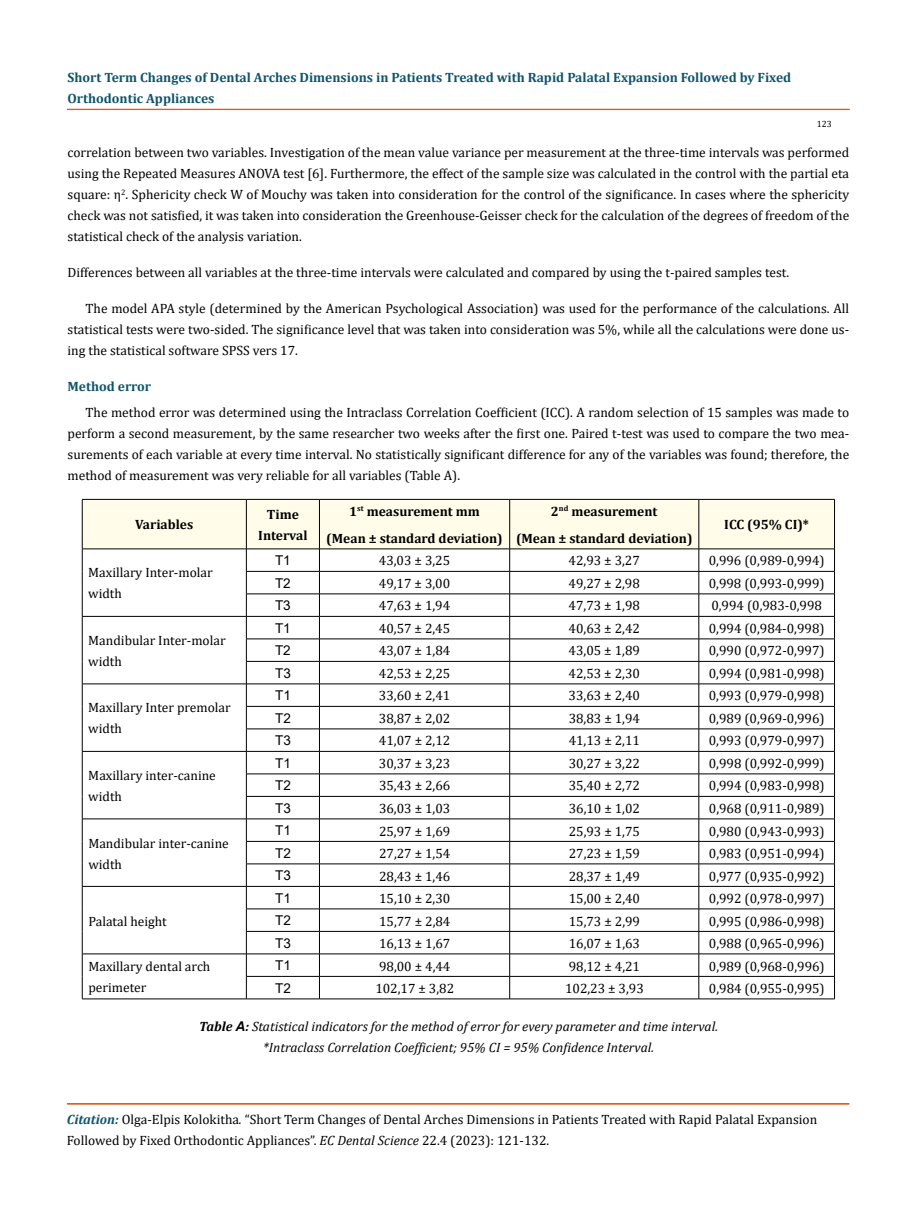
<style>
.page{position:relative;width:917px;height:1224px;background:#fff}
.page>*{position:absolute;margin:0;border:0;box-sizing:border-box;transform-origin:0 0}
.t1{font:13.5px/21px "Cambria";color:#000}
.t2{font:italic 13.5px/21px "Cambria";color:#000;text-align:center}
.t3{font:700 13.5px/21px "Cambria";color:#0e546a}
.t4{font:700 13.5px/27px "Cambria";color:#000;text-align:center}
.t5{font:13.5px "Arial";color:#000}
.t6{font:9px "Cambria";color:#000}
.s1{font-weight:700}
.s2{font-family:"Arial";font-weight:700}
.s3{font-weight:700;font-style:italic;color:#0e546a}
.s4{font-style:italic}
</style>
<div class="page">
<div style="left:67px;top:109px;width:782px;height:1px;border:1px solid #e05d1a"></div>
<svg style="left:82px;top:499px;width:753px;height:500px"></svg>
<hr style="left:82px;top:999px;width:164px;height:1px;background:#000">
<hr style="left:246px;top:999px;width:73px;height:1px;background:#000">
<hr style="left:319px;top:999px;width:190px;height:1px;background:#000">
<hr style="left:509px;top:999px;width:189px;height:1px;background:#000">
<hr style="left:698px;top:999px;width:136px;height:1px;background:#000">
<p class="t3" style="left:68px;top:67px;width:725px">Short Term Changes of Dental Arches Dimensions in Patients Treated with Rapid Palatal Expansion Followed by Fixed<br>Orthodontic Appliances</p>
<p class="t6" style="left:816px;top:118px;width:16px">123</p>
<p class="t1" style="left:68px;top:142px;width:783px;text-align:justify">correlation between two variables. Investigation of the mean value variance per measurement at the three-time intervals was performed using the Repeated Measures ANOVA test [6]. Furthermore, the effect of the sample size was calculated in the control with the partial eta square: η<sup>2</sup>. Sphericity check W of Mouchy was taken into consideration for the control of the significance. In cases where the sphericity check was not satisfied, it was taken into consideration the Greenhouse-Geisser check for the calculation of the degrees of freedom of the statistical check of the analysis variation.</p>
<p class="t1" style="left:68px;top:262px;width:723px">Differences between all variables at the three-time intervals were calculated and compared by using the t-paired samples test.</p>
<p class="t1" style="left:68px;top:298px;width:783px;text-align:justify;text-indent:18px">The model APA style (determined by the American Psychological Association) was used for the performance of the calculations. All statistical tests were two-sided. The significance level that was taken into consideration was 5%, while all the calculations were done us&shy;ing the statistical software SPSS vers 17.</p>
<p class="t3" style="left:68px;top:376px;width:85px">Method error</p>
<p class="t1" style="left:68px;top:401px;width:783px;text-align:justify;text-indent:18px">The method error was determined using the Intraclass Correlation Coefficient (ICC). A random selection of 15 samples was made to perform a second measurement, by the same researcher two weeks after the first one. Paired t-test was used to compare the two mea&shy;surements of each variable at every time interval. No statistically significant difference for any of the variables was found; therefore, the method of measurement was very reliable for all variables (Table A).</p>
<p class="t4" style="left:135px;top:511px;width:60px">Variables</p>
<p class="t4" style="left:258px;top:503px;width:51px;line-height:21px">Time<br>Interval</p>
<p class="t4" style="left:326px;top:497px;width:178px">1<sup>st</sup> measurement mm<br>(Mean ± standard deviation)</p>
<p class="t4" style="left:516px;top:497px;width:178px">2<sup>nd</sup> measurement<br>(Mean ± standard deviation)</p>
<p class="t4" style="left:724px;top:511px;width:86px">ICC (95% CI)*</p>
<p class="t1" style="left:88px;top:562px;width:126px">Maxillary Inter-molar width</p>
<p class="t1" style="left:88px;top:630px;width:139px">Mandibular Inter-molar width</p>
<p class="t1" style="left:88px;top:697px;width:144px">Maxillary Inter premolar width</p>
<p class="t1" style="left:88px;top:765px;width:129px">Maxillary inter-canine width</p>
<p class="t1" style="left:88px;top:832px;width:142px">Mandibular inter-canine width</p>
<p class="t1" style="left:88px;top:910px;width:80px">Palatal height</p>
<p class="t5" style="left:275px;top:551px;width:17px">Τ1</p>
<p class="t1" style="left:379px;top:550px;width:73px">43,03 ± 3,25</p>
<p class="t1" style="left:568px;top:550px;width:73px">42,93 ± 3,27</p>
<p class="t1" style="left:708px;top:550px;width:117px">0,996 (0,989-0,994)</p>
<p class="t5" style="left:275px;top:574px;width:17px">Τ2</p>
<p class="t1" style="left:379px;top:573px;width:73px">49,17 ± 3,00</p>
<p class="t1" style="left:568px;top:573px;width:73px">49,27 ± 2,98</p>
<p class="t1" style="left:708px;top:573px;width:117px">0,998 (0,993-0,999)</p>
<p class="t5" style="left:275px;top:596px;width:17px">Τ3</p>
<p class="t1" style="left:379px;top:595px;width:73px">47,63 ± 1,94</p>
<p class="t1" style="left:568px;top:595px;width:73px">47,73 ± 1,98</p>
<p class="t1" style="left:711px;top:595px;width:112px">0,994 (0,983-0,998</p>
<p class="t5" style="left:275px;top:619px;width:17px">Τ1</p>
<p class="t1" style="left:379px;top:618px;width:73px">40,57 ± 2,45</p>
<p class="t1" style="left:568px;top:618px;width:73px">40,63 ± 2,42</p>
<p class="t1" style="left:708px;top:618px;width:117px">0,994 (0,984-0,998)</p>
<p class="t5" style="left:275px;top:641px;width:17px">Τ2</p>
<p class="t1" style="left:379px;top:640px;width:73px">43,07 ± 1,84</p>
<p class="t1" style="left:568px;top:640px;width:73px">43,05 ± 1,89</p>
<p class="t1" style="left:708px;top:640px;width:117px">0,990 (0,972-0,997)</p>
<p class="t5" style="left:275px;top:664px;width:17px">Τ3</p>
<p class="t1" style="left:379px;top:663px;width:73px">42,53 ± 2,25</p>
<p class="t1" style="left:568px;top:663px;width:73px">42,53 ± 2,30</p>
<p class="t1" style="left:708px;top:663px;width:117px">0,994 (0,981-0,998)</p>
<p class="t5" style="left:275px;top:686px;width:17px">Τ1</p>
<p class="t1" style="left:379px;top:685px;width:73px">33,60 ± 2,41</p>
<p class="t1" style="left:568px;top:685px;width:73px">33,63 ± 2,40</p>
<p class="t1" style="left:708px;top:685px;width:117px">0,993 (0,979-0,998)</p>
<p class="t5" style="left:275px;top:709px;width:17px">Τ2</p>
<p class="t1" style="left:379px;top:708px;width:73px">38,87 ± 2,02</p>
<p class="t1" style="left:568px;top:708px;width:73px">38,83 ± 1,94</p>
<p class="t1" style="left:708px;top:708px;width:117px">0,989 (0,969-0,996)</p>
<p class="t5" style="left:275px;top:731px;width:17px">Τ3</p>
<p class="t1" style="left:379px;top:730px;width:73px">41,07 ± 2,12</p>
<p class="t1" style="left:568px;top:730px;width:73px">41,13 ± 2,11</p>
<p class="t1" style="left:708px;top:730px;width:117px">0,993 (0,979-0,997)</p>
<p class="t5" style="left:275px;top:754px;width:17px">Τ1</p>
<p class="t1" style="left:379px;top:753px;width:73px">30,37 ± 3,23</p>
<p class="t1" style="left:568px;top:753px;width:73px">30,27 ± 3,22</p>
<p class="t1" style="left:708px;top:753px;width:117px">0,998 (0,992-0,999)</p>
<p class="t5" style="left:275px;top:776px;width:17px">Τ2</p>
<p class="t1" style="left:379px;top:775px;width:73px">35,43 ± 2,66</p>
<p class="t1" style="left:568px;top:775px;width:73px">35,40 ± 2,72</p>
<p class="t1" style="left:708px;top:775px;width:117px">0,994 (0,983-0,998)</p>
<p class="t5" style="left:275px;top:799px;width:17px">Τ3</p>
<p class="t1" style="left:379px;top:798px;width:73px">36,03 ± 1,03</p>
<p class="t1" style="left:568px;top:798px;width:73px">36,10 ± 1,02</p>
<p class="t1" style="left:708px;top:798px;width:117px">0,968 (0,911-0,989)</p>
<p class="t5" style="left:275px;top:821px;width:17px">Τ1</p>
<p class="t1" style="left:379px;top:820px;width:73px">25,97 ± 1,69</p>
<p class="t1" style="left:568px;top:820px;width:73px">25,93 ± 1,75</p>
<p class="t1" style="left:708px;top:820px;width:117px">0,980 (0,943-0,993)</p>
<p class="t5" style="left:275px;top:844px;width:17px">Τ2</p>
<p class="t1" style="left:379px;top:843px;width:73px">27,27 ± 1,54</p>
<p class="t1" style="left:568px;top:843px;width:73px">27,23 ± 1,59</p>
<p class="t1" style="left:709px;top:843px;width:117px">0,983 (0,951-0,994)</p>
<p class="t5" style="left:275px;top:866px;width:17px">Τ3</p>
<p class="t1" style="left:379px;top:865px;width:73px">28,43 ± 1,46</p>
<p class="t1" style="left:568px;top:865px;width:73px">28,37 ± 1,49</p>
<p class="t1" style="left:709px;top:865px;width:117px">0,977 (0,935-0,992)</p>
<p class="t5" style="left:275px;top:889px;width:17px">Τ1</p>
<p class="t1" style="left:379px;top:888px;width:73px">15,10 ± 2,30</p>
<p class="t1" style="left:568px;top:888px;width:73px">15,00 ± 2,40</p>
<p class="t1" style="left:709px;top:888px;width:117px">0,992 (0,978-0,997)</p>
<p class="t5" style="left:275px;top:911px;width:17px">Τ2</p>
<p class="t1" style="left:379px;top:910px;width:73px">15,77 ± 2,84</p>
<p class="t1" style="left:568px;top:910px;width:73px">15,73 ± 2,99</p>
<p class="t1" style="left:709px;top:910px;width:117px">0,995 (0,986-0,998)</p>
<p class="t5" style="left:275px;top:934px;width:17px">Τ3</p>
<p class="t1" style="left:379px;top:933px;width:73px">16,13 ± 1,67</p>
<p class="t1" style="left:568px;top:933px;width:73px">16,07 ± 1,63</p>
<p class="t1" style="left:709px;top:933px;width:117px">0,988 (0,965-0,996)</p>
<p class="t1" style="left:88px;top:956px;width:123px">Maxillary dental arch perimeter</p>
<p class="t5" style="left:275px;top:956px;width:17px">Τ1</p>
<p class="t1" style="left:379px;top:955px;width:73px">98,00 ± 4,44</p>
<p class="t1" style="left:568px;top:955px;width:73px">98,12 ± 4,21</p>
<p class="t1" style="left:709px;top:955px;width:117px">0,989 (0,968-0,996)</p>
<p class="t5" style="left:275px;top:979px;width:17px">Τ2</p>
<p class="t1" style="left:375px;top:978px;width:80px">102,17 ± 3,82</p>
<p class="t1" style="left:565px;top:978px;width:80px">102,23 ± 3,93</p>
<p class="t1" style="left:709px;top:978px;width:117px">0,984 (0,955-0,995)</p>
<p class="t2" style="left:199px;top:1015px;width:520px"><span class="s1">Table</span> <span class="s2">Α</span><span class="s1">:</span> Statistical indicators for the method of error for every parameter and time interval. *Intraclass Correlation Coefficient; 95% CI = 95% Confidence Interval.</p>
<p class="t1" style="left:67px;top:1109px;width:752px"><span class="s3">Citation:</span> Olga-Elpis Kolokitha<span class="s4">.</span> “Short Term Changes of Dental Arches Dimensions in Patients Treated with Rapid Palatal Expansion<br>Followed by Fixed Orthodontic Appliances”. <span class="s4">EC Dental Science</span> 22.4 (2023): 121-132.</p>
</div>
